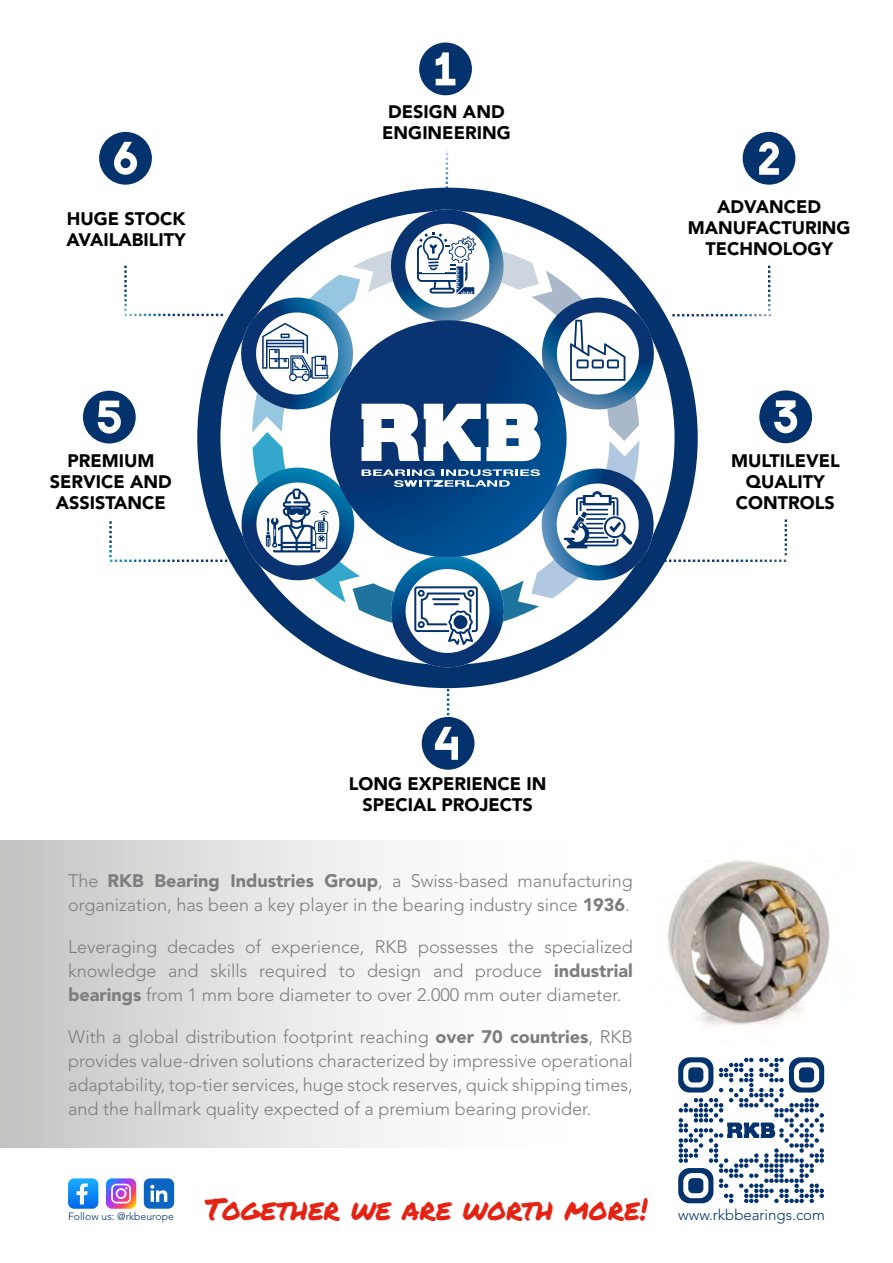
<style>
.page{position:relative;width:893px;height:1263px;background:#fff}
.page>*{position:absolute;margin:0;border:0;box-sizing:border-box;transform-origin:0 0}
.t1{font:30px "Permanent Marker";color:#e42315}
.t2{font:300 18px/24px "Avenir LT Std";color:#7c7d7e;text-align:justify}
.t3{font:900 18px/21px "Avenir LT Std";color:#000;text-align:center}
.t4{font:300 10.5px "Avenir LT Std";color:#03326c}
.s1{font-weight:900}
.s2{font-family:"Avenir LT Std";font-weight:300;font-size:15px;color:#03326c}
</style>
<div class="page">
<svg style="left:419px;top:43px;width:53px;height:52px"></svg>
<svg style="left:83px;top:132px;width:729px;height:638px"></svg>
<div style="left:0;top:841px;width:633px;height:306px;background:linear-gradient(to right,#c9c9c8,#fff)"></div>
<svg style="left:68px;top:1178px;width:30px;height:31px"></svg>
<svg style="left:106px;top:1178px;width:30px;height:31px"></svg>
<div style="left:144px;top:1178px;width:30px;height:31px;background:#0b66c3;border-radius:6px"></div>
<svg style="left:150px;top:1185px;width:17px;height:17px"></svg>
<img style="left:667px;top:860px;width:163px;height:166px">
<svg style="left:678px;top:1057px;width:146px;height:146px"></svg>
<div style="left:688px;top:1178px;width:15px;height:15px;background:#03326c;border-radius:4px"></div>
<p class="t3" style="left:66px;top:208px;width:121px;text-align:left">HUGE STOCK<br>AVAILABILITY</p>
<p class="t3" style="left:50px;top:450px;width:124px">PREMIUM<br>SERVICE AND<br>ASSISTANCE</p>
<p class="t3" style="left:382px;top:101px;width:130px">DESIGN AND<br>ENGINEERING</p>
<p class="t3" style="left:688px;top:196px;width:164px">ADVANCED<br>MANUFACTURING<br>TECHNOLOGY</p>
<p class="t3" style="left:731px;top:450px;width:110px">MULTILEVEL<br>QUALITY<br>CONTROLS</p>
<p class="t3" style="left:349px;top:773px;width:199px">LONG EXPERIENCE IN<br>SPECIAL PROJECTS</p>
<p class="t2" style="left:68px;top:869px;width:566px">The <span class="s1">RKB Bearing Industries Group</span>, a Swiss-based manufacturing organization, has been a key player in the bearing industry since <span class="s1">1936</span>.</p>
<p class="t2" style="left:68px;top:935px;width:566px">Leveraging decades of experience, RKB possesses the specialized knowledge and skills required to design and produce <span class="s1">industrial bearings</span> from 1 mm bore diameter to over 2.000 mm outer diameter.</p>
<p class="t2" style="left:68px;top:1025px;width:566px">With a global distribution footprint reaching <span class="s1">over 70 countries</span>, RKB provides value-driven solutions characterized by impressive operational adaptability, top-tier services, huge stock reserves, quick shipping times, and the hallmark quality expected of a premium bearing provider.</p>
<p class="t4" style="left:68px;top:1211px;width:108px">Follow us: @rkbeurope</p>
<h1 class="t1" style="left:205px;top:1187px;width:622px">Together we are worth more! <span class="s2">www.rkbbearings.com</span></h1>
</div>
